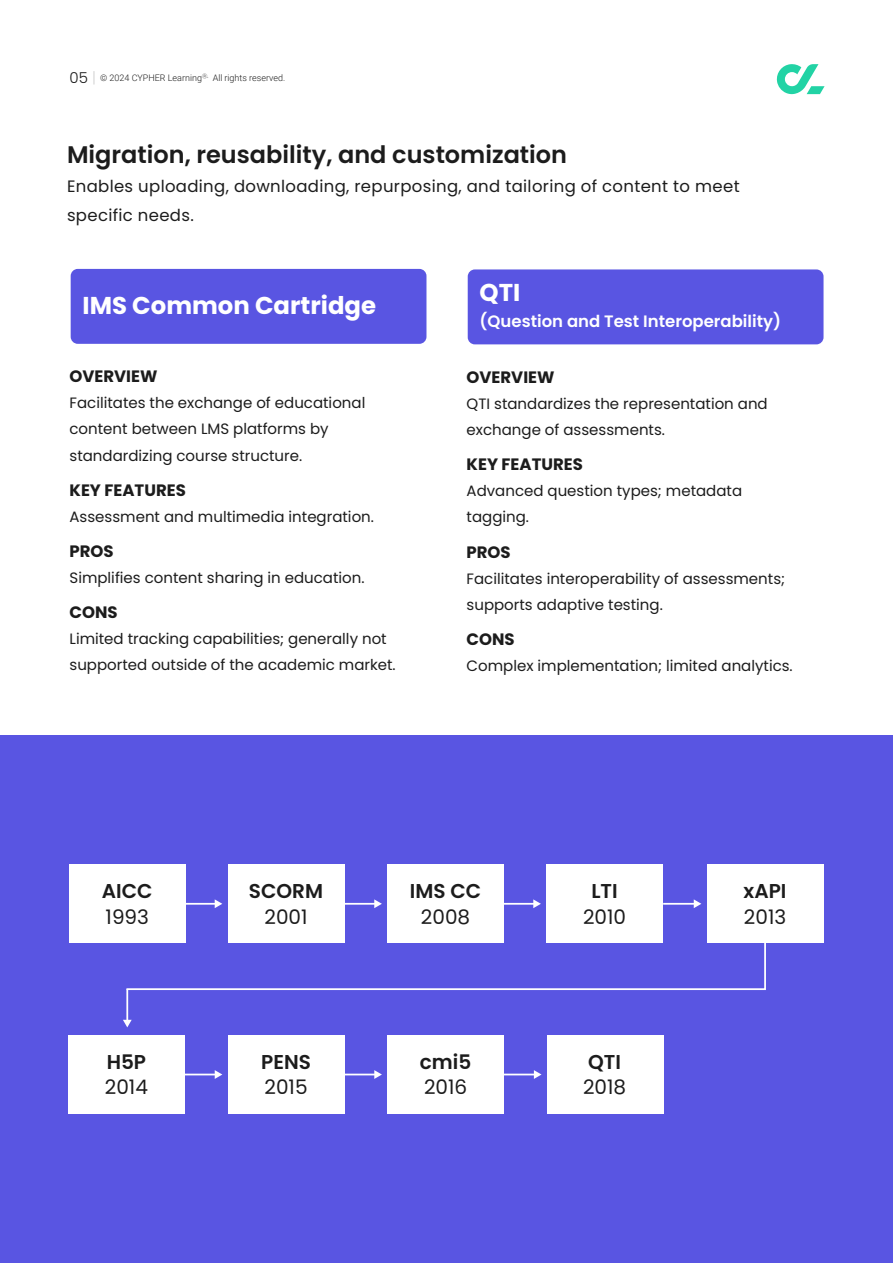
<style>
.page{position:relative;width:893px;height:1263px;background:#fff}
.page>*{position:absolute;margin:0;border:0;box-sizing:border-box;transform-origin:0 0}
.t1{font:700 24.3px "Poppins";color:#fff}
.t2{font:600 24px "Poppins";color:#1c1c1c}
.t3{font:19.95px "Poppins";color:#1c1c1c}
.t4{font:600 19.95px "Poppins";color:#1c1c1c}
.t5{font:16.5px/29.1px "Poppins";letter-spacing:.02em;color:#1c1c1c}
.t6{font:700 16.5px "Poppins";color:#1c1c1c}
.t7{font:600 16.5px "Poppins";color:#fff}
.t8{font:15px/26.1px "Poppins";color:#1c1c1c}
.t9{font:300 9px "Roboto";color:#1c1c1c}
.s1{font-family:"Poppins";font-size:15px}
.s2{font-family:"Poppins";font-size:15px;color:rgb(28 28 28/.2)}
</style>
<div class="page">
<svg style="left:777px;top:64px;width:48px;height:30px"></svg>
<div style="left:468px;top:269px;width:355px;height:75px;background:#5955e2;border-radius:7px"></div>
<div style="left:0;top:735px;width:893px;height:528px;background:#5955e2"></div>
<div style="left:69px;top:864px;width:117px;height:79px;background:#fff"></div>
<div style="left:228px;top:864px;width:116px;height:79px;background:#fff"></div>
<div style="left:387px;top:864px;width:117px;height:79px;background:#fff"></div>
<div style="left:546px;top:864px;width:117px;height:79px;background:#fff"></div>
<div style="left:707px;top:864px;width:116px;height:79px;background:#fff"></div>
<div style="left:68px;top:1035px;width:117px;height:79px;background:#fff"></div>
<div style="left:228px;top:1035px;width:116px;height:79px;background:#fff"></div>
<div style="left:387px;top:1035px;width:117px;height:79px;background:#fff"></div>
<div style="left:547px;top:1035px;width:117px;height:79px;background:#fff"></div>
<hr style="left:503px;top:1074px;width:32px;height:1px;background:#fff">
<svg style="left:534px;top:1070px;width:7px;height:9px"></svg>
<hr style="left:344px;top:1074px;width:32px;height:1px;background:#fff">
<svg style="left:374px;top:1070px;width:8px;height:9px"></svg>
<hr style="left:184px;top:1074px;width:32px;height:1px;background:#fff">
<svg style="left:215px;top:1070px;width:7px;height:9px"></svg>
<hr style="left:126px;top:989px;width:2px;height:32px;background:#fff">
<svg style="left:123px;top:1020px;width:9px;height:7px"></svg>
<hr style="left:663px;top:903px;width:32px;height:2px;background:#fff">
<svg style="left:694px;top:899px;width:7px;height:9px"></svg>
<hr style="left:503px;top:903px;width:32px;height:2px;background:#fff">
<svg style="left:533px;top:899px;width:8px;height:9px"></svg>
<hr style="left:344px;top:903px;width:32px;height:2px;background:#fff">
<svg style="left:374px;top:899px;width:8px;height:9px"></svg>
<hr style="left:184px;top:903px;width:32px;height:2px;background:#fff">
<svg style="left:215px;top:899px;width:7px;height:9px"></svg>
<svg style="left:126px;top:941px;width:640px;height:50px"></svg>
<div style="left:71px;top:269px;width:355px;height:75px;background:#5955e2;border-radius:7px"></div>
<p class="t9" style="left:70px;top:71px;width:217px"><span class="s1">05</span> <span class="s2">|</span> © 2024 CYPHER Learning<sup>Ⓡ.</sup> All rights reserved.</p>
<h2 class="t2" style="left:67px;top:141px;width:502px">Migration, reusability, and customization</h2>
<p class="t5" style="left:67px;top:172px;width:674px">Enables uploading, downloading, repurposing, and tailoring of content to meet specific needs.</p>
<h1 class="t1" style="left:83px;top:291px;width:295px">IMS Common Cartridge</h1>
<p class="t6" style="left:70px;top:367px;width:89px">OVERVIEW</p>
<p class="t8" style="left:70px;top:390px;width:297px">Facilitates the exchange of educational content between LMS platforms by standardizing course structure.</p>
<p class="t6" style="left:70px;top:480px;width:118px">KEY FEATURES</p>
<p class="t8" style="left:70px;top:504px;width:306px">Assessment and multimedia integration.</p>
<p class="t6" style="left:70px;top:542px;width:46px">PROS</p>
<p class="t8" style="left:70px;top:565px;width:297px">Simplifies content sharing in education.</p>
<p class="t6" style="left:70px;top:603px;width:50px">CONS</p>
<p class="t8" style="left:70px;top:626px;width:328px">Limited tracking capabilities; generally not supported outside of the academic market.</p>
<h1 class="t1" style="left:480px;top:278px;width:42px">QTI</h1>
<p class="t7" style="left:480px;top:312px;width:303px">(Question and Test Interoperability)</p>
<p class="t6" style="left:467px;top:367px;width:89px">OVERVIEW</p>
<p class="t8" style="left:467px;top:391px;width:303px">QTI standardizes the representation and exchange of assessments.</p>
<p class="t6" style="left:467px;top:455px;width:118px">KEY FEATURES</p>
<p class="t8" style="left:467px;top:478px;width:277px">Advanced question types; metadata tagging.</p>
<p class="t6" style="left:467px;top:542px;width:46px">PROS</p>
<p class="t8" style="left:467px;top:565px;width:320px">Facilitates interoperability of assessments; supports adaptive testing.</p>
<p class="t6" style="left:467px;top:629px;width:50px">CONS</p>
<p class="t8" style="left:467px;top:653px;width:328px">Complex implementation; limited analytics.</p>
<h3 class="t4" style="left:102px;top:880px;width:52px">AICC</h3>
<h3 class="t3" style="left:106px;top:905px;width:45px">1993</h3>
<h3 class="t4" style="left:107px;top:1050px;width:41px">H5P</h3>
<h3 class="t3" style="left:105px;top:1076px;width:45px">2014</h3>
<h3 class="t4" style="left:249px;top:880px;width:76px">SCORM</h3>
<h3 class="t3" style="left:264px;top:905px;width:45px">2001</h3>
<h3 class="t4" style="left:261px;top:1050px;width:51px">PENS</h3>
<h3 class="t3" style="left:265px;top:1076px;width:45px">2015</h3>
<h3 class="t4" style="left:410px;top:880px;width:73px">IMS CC</h3>
<h3 class="t3" style="left:421px;top:905px;width:51px">2008</h3>
<h3 class="t4" style="left:420px;top:1050px;width:53px">cmi5</h3>
<h3 class="t3" style="left:424px;top:1076px;width:45px">2016</h3>
<h3 class="t4" style="left:591px;top:880px;width:28px">LTI</h3>
<h3 class="t3" style="left:583px;top:905px;width:45px">2010</h3>
<h3 class="t4" style="left:588px;top:1050px;width:34px">QTI</h3>
<h3 class="t3" style="left:583px;top:1076px;width:45px">2018</h3>
<h3 class="t4" style="left:744px;top:880px;width:44px">xAPI</h3>
<h3 class="t3" style="left:744px;top:905px;width:44px">2013</h3>
</div>
